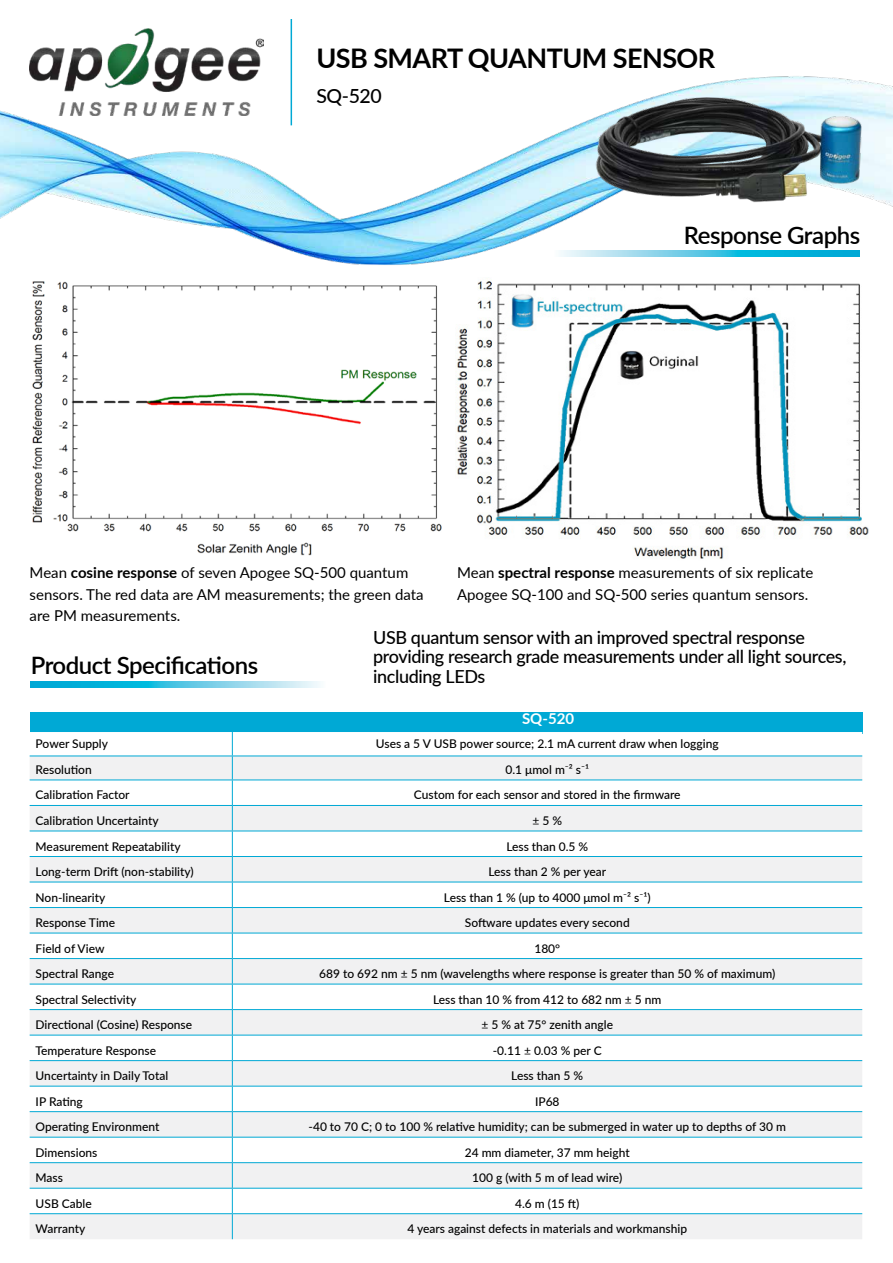
<style>
.page{position:relative;width:893px;height:1263px;background:#fff}
.page>*{position:absolute;margin:0;border:0;box-sizing:border-box;transform-origin:0 0}
.t1{font:700 27px "Lato";letter-spacing:-.02em;color:#000}
.t2{font:600 24px "Lato";letter-spacing:-.02em;color:#000}
.t3{font:500 19.5px "Lato";color:#000}
.t4{font:500 18px/19.5px "Lato";letter-spacing:-.02em;color:#000}
.t5{font:15px/21.3px "Lato";color:#000}
.t6{font:700 15px "Lato";color:#fff}
.t7{font:500 12px "Lato";color:#000}
.s1{font-weight:700}
.s2{font-weight:400}
</style>
<div class="page">
<svg style="left:31px;top:681px;width:289px;height:6px;background:#54c7e4"></svg>
<img style="left:456px;top:310px;width:413px;height:249px">
<img style="left:32px;top:310px;width:410px;height:245px">
<img style="left:0;top:19px;width:893px;height:291px">
<hr style="left:291px;top:19px;width:1px;height:106px;background:#00a9d5">
<img style="left:30px;top:29px;width:234px;height:87px">
<div style="left:30px;top:712px;width:832px;height:21px;background:#00a9d5"></div>
<svg style="left:30px;top:732px;width:832px;height:24px"></svg>
<svg style="left:30px;top:757px;width:832px;height:482px;fill:#f1f1f2"></svg>
<hr style="left:30px;top:756px;width:202px;height:1px;background:#00a9d5">
<hr style="left:232px;top:756px;width:630px;height:1px;background:#00a9d5">
<hr style="left:30px;top:779px;width:202px;height:1px;background:#00a9d5">
<hr style="left:232px;top:779px;width:630px;height:1px;background:#00a9d5">
<hr style="left:30px;top:805px;width:202px;height:1px;background:#00a9d5">
<hr style="left:232px;top:805px;width:630px;height:1px;background:#00a9d5">
<hr style="left:30px;top:831px;width:202px;height:1px;background:#00a9d5">
<hr style="left:232px;top:831px;width:630px;height:1px;background:#00a9d5">
<hr style="left:30px;top:856px;width:202px;height:1px;background:#00a9d5">
<hr style="left:232px;top:856px;width:630px;height:1px;background:#00a9d5">
<hr style="left:30px;top:882px;width:202px;height:1px;background:#00a9d5">
<hr style="left:232px;top:882px;width:630px;height:1px;background:#00a9d5">
<hr style="left:30px;top:907px;width:202px;height:1px;background:#00a9d5">
<hr style="left:232px;top:907px;width:630px;height:1px;background:#00a9d5">
<hr style="left:30px;top:933px;width:202px;height:1px;background:#00a9d5">
<hr style="left:232px;top:933px;width:630px;height:1px;background:#00a9d5">
<hr style="left:30px;top:958px;width:202px;height:1px;background:#00a9d5">
<hr style="left:232px;top:958px;width:630px;height:1px;background:#00a9d5">
<hr style="left:30px;top:984px;width:202px;height:1px;background:#00a9d5">
<hr style="left:232px;top:984px;width:630px;height:1px;background:#00a9d5">
<hr style="left:30px;top:1009px;width:202px;height:1px;background:#00a9d5">
<hr style="left:232px;top:1009px;width:630px;height:1px;background:#00a9d5">
<hr style="left:30px;top:1035px;width:202px;height:1px;background:#00a9d5">
<hr style="left:232px;top:1035px;width:630px;height:1px;background:#00a9d5">
<hr style="left:30px;top:1060px;width:202px;height:1px;background:#00a9d5">
<hr style="left:232px;top:1060px;width:630px;height:1px;background:#00a9d5">
<hr style="left:30px;top:1086px;width:202px;height:1px;background:#00a9d5">
<hr style="left:232px;top:1086px;width:630px;height:1px;background:#00a9d5">
<hr style="left:30px;top:1111px;width:202px;height:1px;background:#00a9d5">
<hr style="left:232px;top:1111px;width:630px;height:1px;background:#00a9d5">
<hr style="left:30px;top:1137px;width:202px;height:1px;background:#00a9d5">
<hr style="left:232px;top:1137px;width:630px;height:1px;background:#00a9d5">
<hr style="left:30px;top:1162px;width:202px;height:1px;background:#00a9d5">
<hr style="left:232px;top:1162px;width:630px;height:1px;background:#00a9d5">
<hr style="left:30px;top:1188px;width:202px;height:1px;background:#00a9d5">
<hr style="left:232px;top:1188px;width:630px;height:1px;background:#00a9d5">
<hr style="left:30px;top:1213px;width:202px;height:1px;background:#00a9d5">
<hr style="left:232px;top:1213px;width:630px;height:1px;background:#00a9d5">
<svg style="left:232px;top:732px;width:1px;height:507px"></svg>
<img style="left:525px;top:63px;width:350px;height:173px">
<h1 class="t1" style="left:316px;top:38px;width:400px">USB SMART QUANTUM SENSOR</h1>
<h3 class="t3" style="left:316px;top:82px;width:67px">SQ-520</h3>
<h2 class="t2" style="left:684px;top:218px;width:178px">Response Graphs</h2>
<p class="t5" style="left:30px;top:562px;width:395px">Mean <span class="s1">cosine response</span> of seven Apogee SQ-500 quantum sensors. The red data are AM measurements; the green data are PM measurements.</p>
<p class="t5" style="left:457px;top:562px;width:358px">Mean <span class="s1">spectral response</span> measurements of six replicate<br>Apogee SQ-100 and SQ-500 series quantum sensors.</p>
<h2 class="t2" style="left:31px;top:648px;width:229px">Product Specifications</h2>
<h3 class="t4" style="left:373px;top:627px;width:475px">USB quantum sensor with an improved spectral response providing research grade measurements under all light sources, including LEDs</h3>
<p class="t6" style="left:522px;top:708px;width:54px">SQ-520</p>
<p class="t7" style="left:36px;top:735px;width:74px">Power Supply</p>
<p class="t7" style="left:376px;top:735px;width:344px">Uses a 5 V USB power source; 2.1 mA current draw when logging</p>
<p class="t7" style="left:36px;top:761px;width:58px">Resolution</p>
<p class="t7" style="left:505px;top:761px;width:85px">0.1 μmol m⁻² s⁻¹</p>
<p class="t7" style="left:36px;top:786px;width:96px">Calibration Factor</p>
<p class="t7" style="left:414px;top:786px;width:268px">Custom for each sensor and stored in the firmware</p>
<p class="t7" style="left:36px;top:812px;width:125px">Calibration Uncertainty</p>
<p class="t7" style="left:532px;top:812px;width:31px"><span class="s2">±</span> 5 %</p>
<p class="t7" style="left:36px;top:837px;width:146px">Measurement Repeatability</p>
<p class="t7" style="left:506px;top:837px;width:83px">Less than 0.5 %</p>
<p class="t7" style="left:36px;top:863px;width:160px">Long-term Drift (non-stability)</p>
<p class="t7" style="left:488px;top:863px;width:119px">Less than 2 % per year</p>
<p class="t7" style="left:36px;top:888px;width:71px">Non-linearity</p>
<p class="t7" style="left:444px;top:888px;width:208px">Less than 1 % (up to 4000 μmol m⁻² s⁻¹)</p>
<p class="t7" style="left:36px;top:914px;width:81px">Response Time</p>
<p class="t7" style="left:465px;top:914px;width:166px">Software updates every second</p>
<p class="t7" style="left:36px;top:939px;width:70px">Field of View</p>
<p class="t7" style="left:534px;top:939px;width:27px">180°</p>
<p class="t7" style="left:36px;top:965px;width:80px">Spectral Range</p>
<p class="t7" style="left:319px;top:965px;width:458px">689 to 692 nm <span class="s2">±</span> 5 nm (wavelengths where response is greater than 50 % of maximum)</p>
<p class="t7" style="left:36px;top:990px;width:102px">Spectral Selectivity</p>
<p class="t7" style="left:433px;top:990px;width:230px">Less than 10 % from 412 to 682 nm <span class="s2">±</span> 5 nm</p>
<p class="t7" style="left:36px;top:1016px;width:158px">Directional (Cosine) Response</p>
<p class="t7" style="left:482px;top:1016px;width:133px"><span class="s2">±</span> 5 % at 75° zenith angle</p>
<p class="t7" style="left:36px;top:1041px;width:122px">Temperature Response</p>
<p class="t7" style="left:493px;top:1041px;width:110px">-0.11 <span class="s2">±</span> 0.03 % per C</p>
<p class="t7" style="left:36px;top:1067px;width:134px">Uncertainty in Daily Total</p>
<p class="t7" style="left:511px;top:1067px;width:73px">Less than 5 %</p>
<p class="t7" style="left:36px;top:1093px;width:49px">IP Rating</p>
<p class="t7" style="left:535px;top:1093px;width:26px">IP68</p>
<p class="t7" style="left:36px;top:1118px;width:125px">Operating Environment</p>
<p class="t7" style="left:309px;top:1118px;width:479px">-40 to 70 C; 0 to 100 % relative humidity; can be submerged in water up to depths of 30 m</p>
<p class="t7" style="left:36px;top:1144px;width:63px">Dimensions</p>
<p class="t7" style="left:465px;top:1144px;width:167px">24 mm diameter, 37 mm height</p>
<p class="t7" style="left:36px;top:1169px;width:29px">Mass</p>
<p class="t7" style="left:472px;top:1169px;width:151px">100 g (with 5 m of lead wire)</p>
<p class="t7" style="left:36px;top:1195px;width:58px">USB Cable</p>
<p class="t7" style="left:515px;top:1195px;width:66px">4.6 m (15 ft)</p>
<p class="t7" style="left:36px;top:1220px;width:51px">Warranty</p>
<p class="t7" style="left:407px;top:1220px;width:281px">4 years against defects in materials and workmanship</p>
</div>
